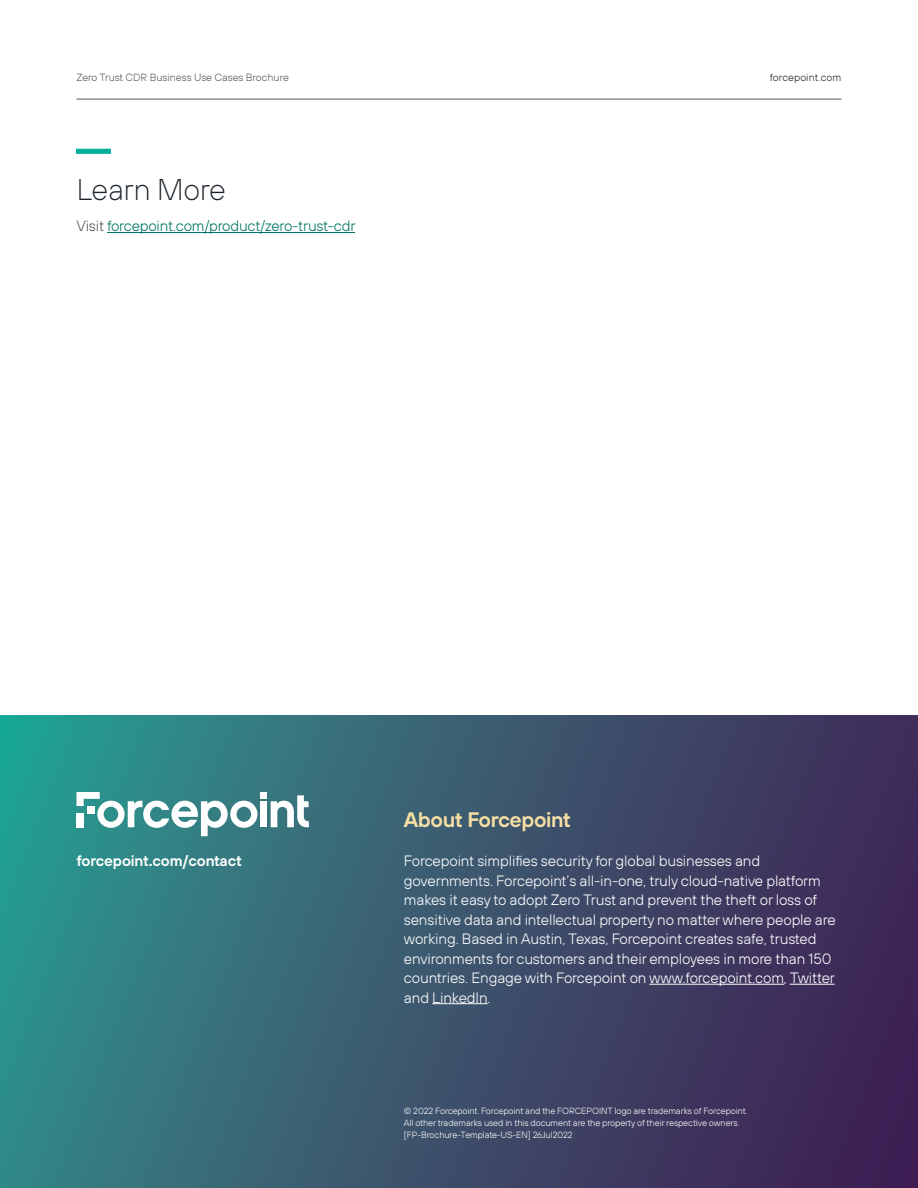
<style>
.page{position:relative;width:918px;height:1188px;background:#fff}
.page>*{position:absolute;margin:0;border:0;box-sizing:border-box;transform-origin:0 0}
.t1{font:200 30px "FP Sans";letter-spacing:-.015em;color:#1d252c}
.t2{font:600 21px "FP Sans";letter-spacing:-.02em;color:#f6dfa4}
.t3{font:300 15px/19.5px "FP Sans";letter-spacing:-.01em;color:#fff}
.t4{font:300 15px "FP Sans";letter-spacing:-.015em;color:#007565}
.t5{font:600 15px "FP Sans";letter-spacing:-.01em;color:#fff}
.t6{font:300 10.5px "FP Sans";color:#53575a}
.t7{font:300 10.5px "FP Sans";letter-spacing:.01em;color:#1d252c}
.t8{font:300 9px/12px "FP Sans";letter-spacing:-.01em;color:#fff}
.s1{color:#53575a}
</style>
<div class="page">
<hr style="left:76px;top:99px;width:766px;height:1px;background:#53575a">
<svg style="left:0;top:716px;width:918px;height:472px;background:#39576e"></svg>
<hr style="left:107px;top:232px;width:248px;height:1px;background:#007565">
<svg style="left:76px;top:149px;width:35px;height:4px"></svg>
<div style="left:76px;top:813px;width:8px;height:14px;background:#fff"></div>
<div style="left:260px;top:792px;width:7px;height:6px;background:#fff"></div>
<div style="left:260px;top:801px;width:7px;height:26px;background:#fff"></div>
<svg style="left:271px;top:795px;width:38px;height:33px"></svg>
<svg style="left:77px;top:792px;width:180px;height:44px"></svg>
<hr style="left:649px;top:984px;width:135px;height:1px;background:#fff">
<hr style="left:790px;top:984px;width:45px;height:1px;background:#fff">
<hr style="left:432px;top:1003px;width:56px;height:1px;background:#fff">
<p class="t6" style="left:76px;top:71px;width:214px">Zero Trust CDR Business Use Cases Brochure</p>
<p class="t7" style="left:770px;top:71px;width:73px">forcepoint.com</p>
<h1 class="t1" style="left:76px;top:171px;width:151px">Learn More</h1>
<p class="t4" style="left:76px;top:217px;width:281px"><span class="s1">Visit</span> forcepoint.com/product/zero-trust-cdr</p>
<p class="t5" style="left:76px;top:851px;width:167px">forcepoint.com/contact</p>
<h2 class="t2" style="left:404px;top:806px;width:169px">About Forcepoint</h2>
<p class="t3" style="left:404px;top:851px;width:433px">Forcepoint simplifies security for global businesses and governments. Forcepoint’s all-in-one, truly cloud-native platform makes it easy to adopt Zero Trust and prevent the theft or loss of sensitive data and intellectual property no matter where people are working. Based in Austin, Texas, Forcepoint creates safe, trusted environments for customers and their employees in more than 150 countries. Engage with Forcepoint on www.forcepoint.com, Twitter and LinkedIn.</p>
<p class="t8" style="left:404px;top:1105px;width:345px">© 2022 Forcepoint. Forcepoint and the FORCEPOINT logo are trademarks of Forcepoint.<br>All other trademarks used in this document are the property of their respective owners. [FP-Brochure-Template-US-EN] 26Jul2022</p>
</div>
